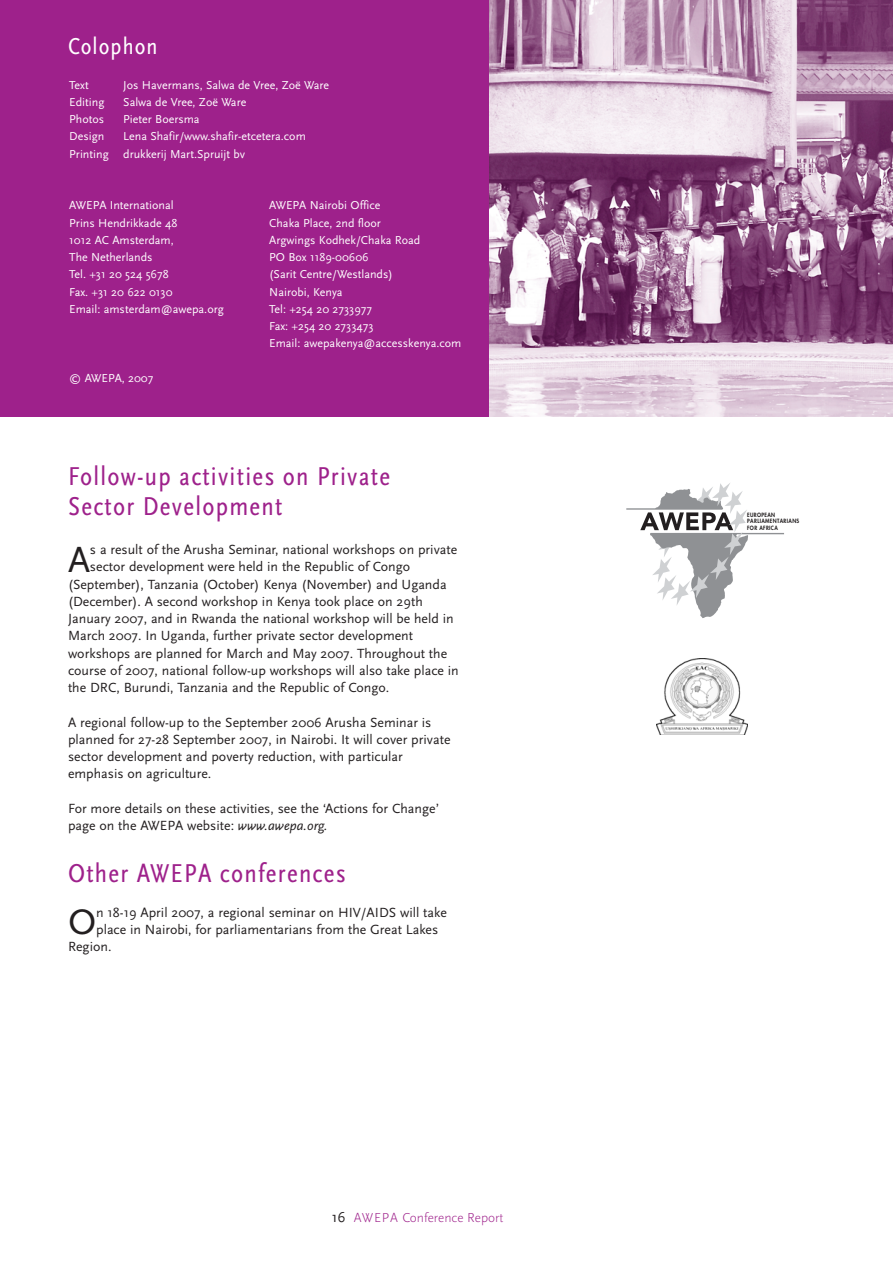
<style>
.page{position:relative;width:893px;height:1263px;background:#fff}
.page>*{position:absolute;margin:0;border:0;box-sizing:border-box;transform-origin:0 0}
.t1{font:37.05px "Scala Sans";color:#231f20}
.t2{font:27px/30px "Scala Sans Regular Con";letter-spacing:.05em;color:#9e218b}
.t3{font:24px "Scala Sans Regular Con";letter-spacing:.05em;color:#fff}
.t4{font:13.8px/17.2px "Scala Sans";color:#231f20}
.t5{font:300 13.5px "Scala Sans";color:#9e218b}
.t6{font:12px/17.2px "Scala Sans";color:#fff}
.t7{font:800 5.7px/6.6px "Futura";letter-spacing:.07em;color:#231f20;scale:.9 1}
.s1{font-style:italic}
.s2{font-weight:400;font-size:15px;color:#231f20}
</style>
<div class="page">
<div style="left:0;top:0;width:489px;height:417px;background:#9e218b"></div>
<img style="left:489px;top:0;width:404px;height:417px">
<hr style="left:626px;top:508px;width:96px;height:2px;background:#8f9194">
<hr style="left:650px;top:533px;width:134px;height:1px;background:#8f9194">
<svg style="left:640px;top:483px;width:108px;height:135px"></svg>
<img style="left:656px;top:659px;width:92px;height:76px">
<h3 class="t3" style="left:68px;top:37px;width:91px">Colophon</h3>
<p class="t6" style="left:69px;top:77px;width:21px">Text</p>
<p class="t6" style="left:123px;top:77px;width:207px">Jos Havermans, Salwa de Vree, Zoë Ware</p>
<p class="t6" style="left:69px;top:94px;width:37px">Editing</p>
<p class="t6" style="left:123px;top:94px;width:125px">Salwa de Vree, Zoë Ware</p>
<p class="t6" style="left:69px;top:111px;width:36px">Photos</p>
<p class="t6" style="left:123px;top:111px;width:78px">Pieter Boersma</p>
<p class="t6" style="left:69px;top:128px;width:37px">Design</p>
<p class="t6" style="left:69px;top:128px;width:238px;text-indent:54px">Lena Shafir/www.shafir-etcetera.com<br>Printing drukkerij Mart.Spruijt bv</p>
<p class="t6" style="left:69px;top:197px;width:156px">AWEPA International<br>Prins Hendrikkade 48<br>1012 AC Amsterdam,<br>The Netherlands<br>Tel. +31 20 524 5678<br>Fax. +31 20 622 0130<br>Email: amsterdam@awepa.org</p>
<p class="t6" style="left:269px;top:197px;width:194px">AWEPA Nairobi Office<br>Chaka Place, 2nd floor<br>Argwings Kodhek/Chaka Road<br>PO Box 1189-00606<br>(Sarit Centre/Westlands)<br>Nairobi, Kenya<br>Tel: +254 20 2733977<br>Fax: +254 20 2733473<br>Email: awepakenya@accesskenya.com</p>
<p class="t6" style="left:69px;top:370px;width:86px">© AWEPA, 2007</p>
<h2 class="t2" style="left:68px;top:463px;width:323px">Follow-up activities on Private<br>Sector Development</h2>
<h1 class="t1" style="left:68px;top:543px;width:24px">A</h1>
<p class="t4" style="left:90px;top:542px;width:369px">s a result of the Arusha Seminar, national workshops on private</p>
<p class="t4" style="left:90px;top:559px;width:322px">sector development were held in the Republic of Congo</p>
<p class="t4" style="left:68px;top:576px;width:380px">(September), Tanzania (October) Kenya (November) and Uganda</p>
<p class="t4" style="left:68px;top:594px;width:356px">(December). A second workshop in Kenya took place on 29th</p>
<p class="t4" style="left:68px;top:611px;width:387px">January 2007, and in Rwanda the national workshop will be held in</p>
<p class="t4" style="left:68px;top:628px;width:347px">March 2007. In Uganda, further private sector development</p>
<p class="t4" style="left:68px;top:645px;width:381px">workshops are planned for March and May 2007. Throughout the</p>
<p class="t4" style="left:68px;top:663px;width:392px">course of 2007, national follow-up workshops will also take place in</p>
<p class="t4" style="left:68px;top:680px;width:323px">the DRC, Burundi, Tanzania and the Republic of Congo.</p>
<p class="t4" style="left:68px;top:714px;width:384px">A regional follow-up to the September 2006 Arusha Seminar is planned for 27-28 September 2007, in Nairobi. It will cover private sector development and poverty reduction, with particular emphasis on agriculture.</p>
<p class="t4" style="left:68px;top:801px;width:373px">For more details on these activities, see the ‘Actions for Change’ page on the AWEPA website: <span class="s1">www.awepa.org.</span></p>
<h2 class="t2" style="left:68px;top:860px;width:279px">Other AWEPA conferences</h2>
<h1 class="t1" style="left:68px;top:905px;width:30px">O</h1>
<p class="t4" style="left:96px;top:904px;width:352px">n 18-19 April 2007, a regional seminar on HIV/AIDS will take</p>
<p class="t4" style="left:96px;top:921px;width:344px">place in Nairobi, for parliamentarians from the Great Lakes</p>
<p class="t4" style="left:68px;top:939px;width:45px">Region.</p>
<p class="t5" style="left:332px;top:1212px;width:173px"><span class="s2">16</span> AWEPA Conference Report</p>
<p class="t7" style="left:747px;top:512px;width:59px">EUROPEAN<br>PARLIAMENTARIANS<br>FOR AFRICA</p>
</div>
